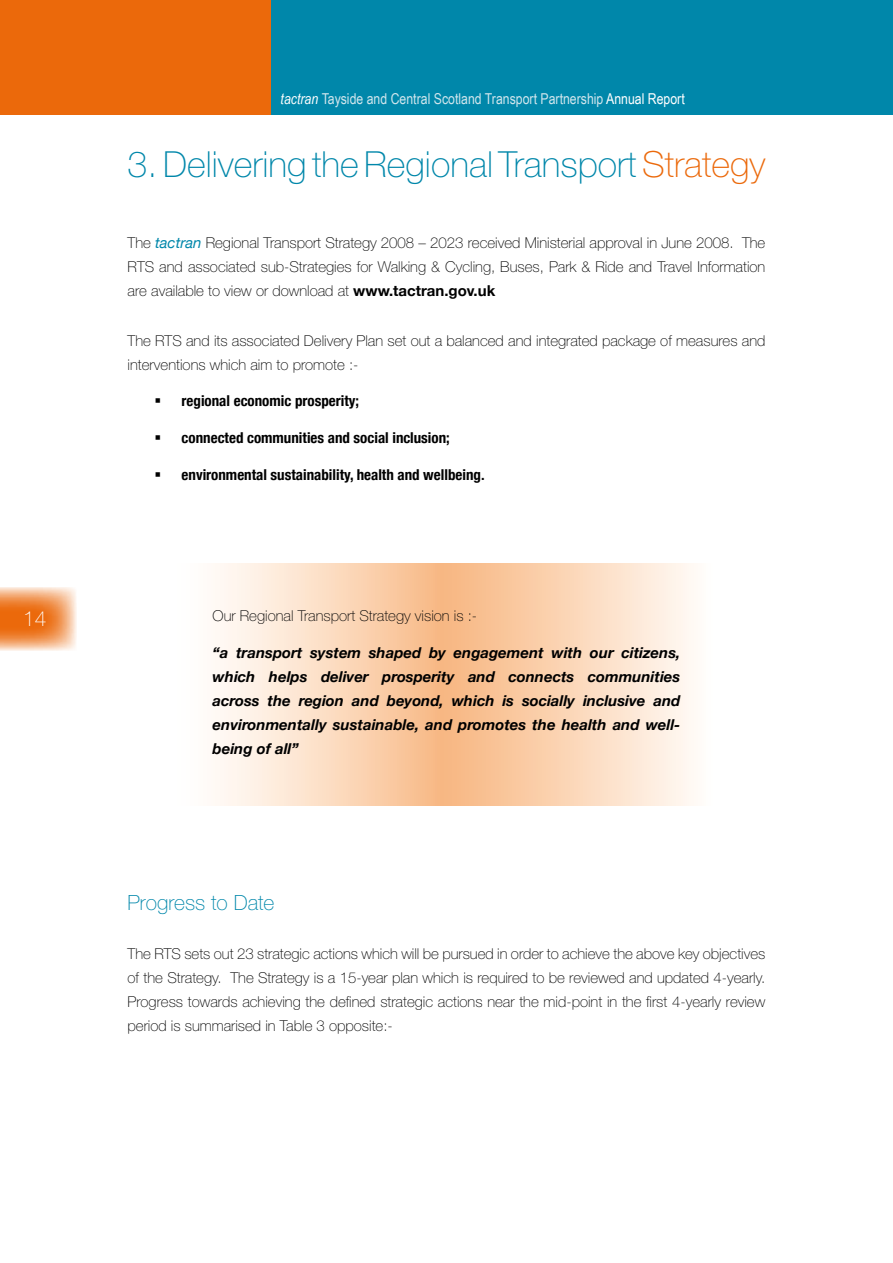
<style>
.page{position:relative;width:893px;height:1263px;background:#fff}
.page>*{position:absolute;margin:0;border:0;box-sizing:border-box;transform-origin:0 0}
.t1{font:100 36px "Helvetica Neue";color:#0087aa}
.t2{font:100 21px "Helvetica Neue";color:#0087aa}
.t3{font:100 21px "Helvetica Neue";color:#fff}
.t4{font:100 15px/24px "Helvetica Neue";color:#000;text-align:justify}
.t5{font:italic 700 15px/24px "Helvetica Neue";color:#000;text-align:justify}
.t6{font:700 condensed 15px "Helvetica Neue";color:#000}
.t7{font:15px "Arial Narrow";color:#d1e6ed}
.s1{font-style:italic;color:#fff}
.s2{color:#fff}
.s3{color:#eb690b}
.s4{font-weight:400;font-style:italic;color:#0087aa}
.s5{font-weight:700}
</style>
<div class="page">
<div style="left:0;top:0;width:272px;height:115px;background:#eb690b"></div>
<div style="left:272px;top:0;width:621px;height:115px;background:#0087aa"></div>
<svg style="left:0;top:587px;width:77px;height:64px;background:#f2a268"></svg>
<svg style="left:215px;top:563px;width:479px;height:243px;background:#fbd9bc"></svg>
<p class="t3" style="left:23px;top:607px;width:25px">14</p>
<p class="t7" style="left:281px;top:88px;width:406px"><span class="s1">tactran</span> Tayside and Central Scotland Transport Partnership <span class="s2">Annual Report</span></p>
<p class="t1" style="left:128px;top:144px;width:639px">3. Delivering the Regional Transport <span class="s3">Strategy</span></p>
<p class="t4" style="left:128px;top:231px;width:639px">The <span class="s4">tactran</span> Regional Transport Strategy 2008 – 2023 received Ministerial approval in June 2008. The RTS and associated sub-Strategies for Walking &amp; Cycling, Buses, Park &amp; Ride and Travel Information are available to view or download at <span class="s5">www.tactran.gov.uk</span></p>
<p class="t4" style="left:128px;top:328px;width:639px">The RTS and its associated Delivery Plan set out a balanced and integrated package of measures and interventions which aim to promote :-</p>
<p class="t6" style="left:155px;top:392px;width:206px">▪ regional economic prosperity;</p>
<p class="t6" style="left:155px;top:429px;width:297px">▪ connected communities and social inclusion;</p>
<p class="t6" style="left:155px;top:465px;width:332px">▪ environmental sustainability, health and wellbeing.</p>
<p class="t4" style="left:213px;top:603px;width:266px">Our Regional Transport Strategy vision is :-</p>
<p class="t5" style="left:213px;top:640px;width:469px">“a transport system shaped by engagement with our citizens, which helps deliver prosperity and connects communities across the region and beyond, which is socially inclusive and environmentally sustainable, and promotes the health and well&shy;being of all”</p>
<p class="t2" style="left:128px;top:890px;width:148px">Progress to Date</p>
<p class="t4" style="left:128px;top:942px;width:639px">The RTS sets out 23 strategic actions which will be pursued in order to achieve the above key objectives of the Strategy. The Strategy is a 15-year plan which is required to be reviewed and updated 4-yearly.<br>Progress towards achieving the defined strategic actions near the mid-point in the first 4-yearly review period is summarised in Table 3 opposite:-</p>
</div>
